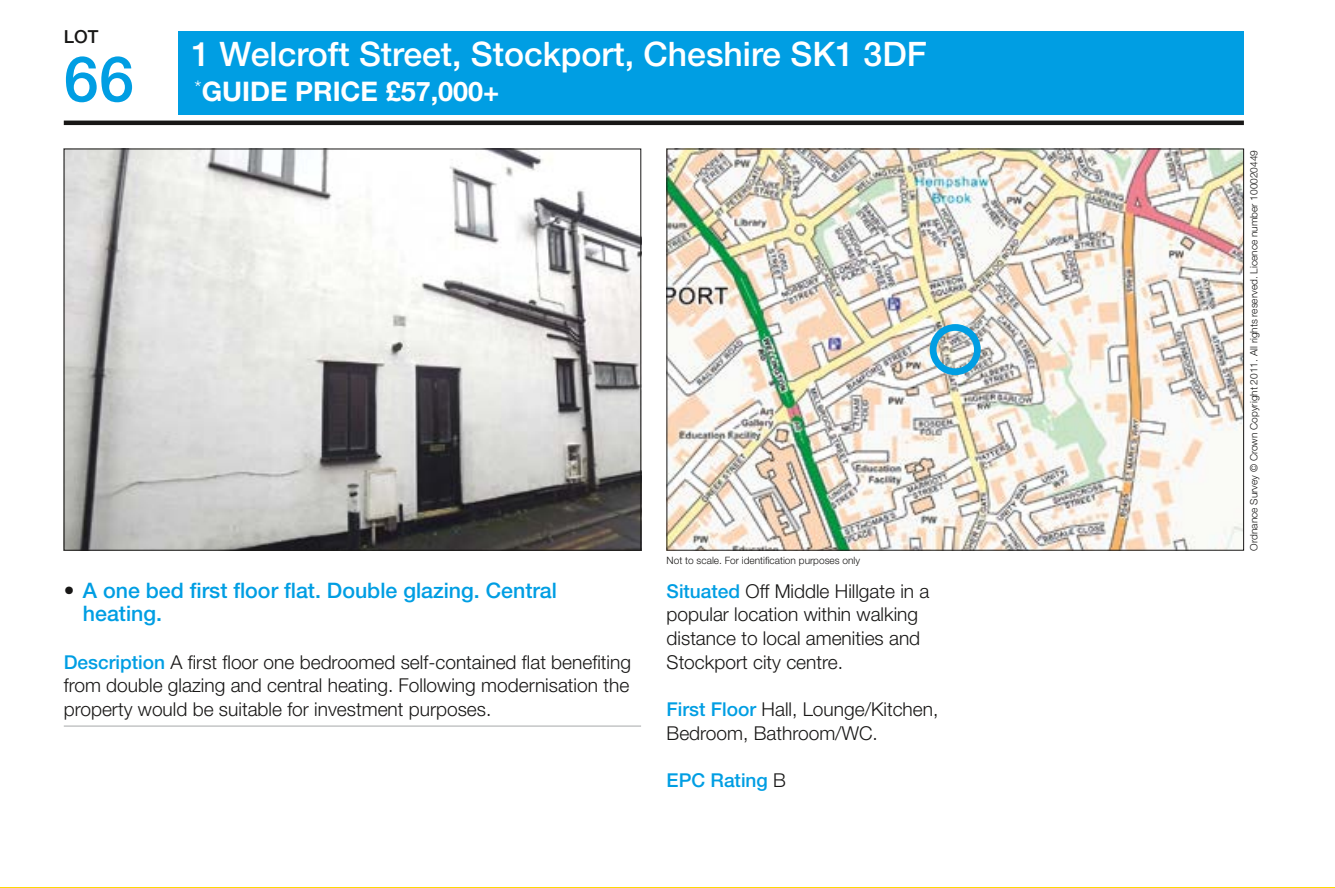
<style>
.page{position:relative;width:1335px;height:888px;background:#fff}
.page>*{position:absolute;margin:0;border:0;box-sizing:border-box;transform-origin:0 0}
.t1{font:500 63px "Helvetica Neue LT Std";color:#009ee3}
.t2{font:500 33.75px "Helvetica Neue LT Std";color:#fff}
.t3{font:700 27px "Helvetica Neue LT Std";color:#fff}
.t4{font:500 21.38px/23.6px "Helvetica Neue LT Std";color:#009ee3}
.t5{font:300 19.12px/23.6px "Helvetica Neue LT Std";color:#181716}
.t6{font:500 19.12px "Helvetica Neue LT Std";color:#009ee3}
.t7{font:500 18px "Helvetica Neue LT Std";color:#181716}
.t8{font:300 10.12px "Helvetica Neue LT Std";color:#181716}
.s1{color:#181716}
.s2{font-weight:500;color:#009ee3}
.s3{font-weight:300;color:#181716}
</style>
<div class="page">
<div style="left:179px;top:31px;width:1065px;height:84px;background:#009ee3"></div>
<hr style="left:0;top:887px;width:1335px;height:1px;background:#fcd800">
<hr style="left:64px;top:121px;width:1180px;height:4px;background:#181716">
<img style="left:66px;top:151px;width:573px;height:397px">
<img style="left:668px;top:151px;width:574px;height:397px">
<hr style="left:64px;top:725px;width:577px;height:1px;background:#b1b2b3">
<div style="left:930px;top:324px;width:51px;height:51px;border:7px solid #009ee3;border-radius:50%"></div>
<p class="t7" style="left:64px;top:26px;width:36px">LOT</p>
<h1 class="t1" style="left:64px;top:41px;width:72px">66</h1>
<h2 class="t2" style="left:191px;top:34px;width:737px">1 Welcroft Street, Stockport, Cheshire SK1 3DF</h2>
<h3 class="t3" style="left:195px;top:75px;width:306px"><sup>*</sup>GUIDE PRICE £57,000+</h3>
<p class="t8" style="left:666px;top:554px;width:195px">Not to scale. For identification purposes only</p>
<p class="t4" style="left:83px;top:578px;width:476px;text-indent:-19px"><span class="s1">•</span> A one bed first floor flat. Double glazing. Central heating.</p>
<p class="t5" style="left:64px;top:649px;width:569px;text-align:justify"><span class="s2">Description</span> A first floor one bedroomed self-contained flat benefiting from double glazing and central heating. Following modernisation the property would be suitable for investment purposes.</p>
<p class="t5" style="left:667px;top:578px;width:264px"><span class="s2">Situated</span> Off Middle Hillgate in a popular location within walking distance to local amenities and<br>Stockport city centre.</p>
<p class="t5" style="left:667px;top:697px;width:273px"><span class="s2">First Floor</span> Hall, Lounge/Kitchen,<br>Bedroom, Bathroom/WC.</p>
<p class="t6" style="left:667px;top:768px;width:121px">EPC Rating <span class="s3">B</span></p>
<p class="t8" style="left:1248px;top:550px;width:402px;rotate:-90deg">Ordnance Survey © Crown Copyright 2011. All rights reserved. Licence number 100020449</p>
</div>
